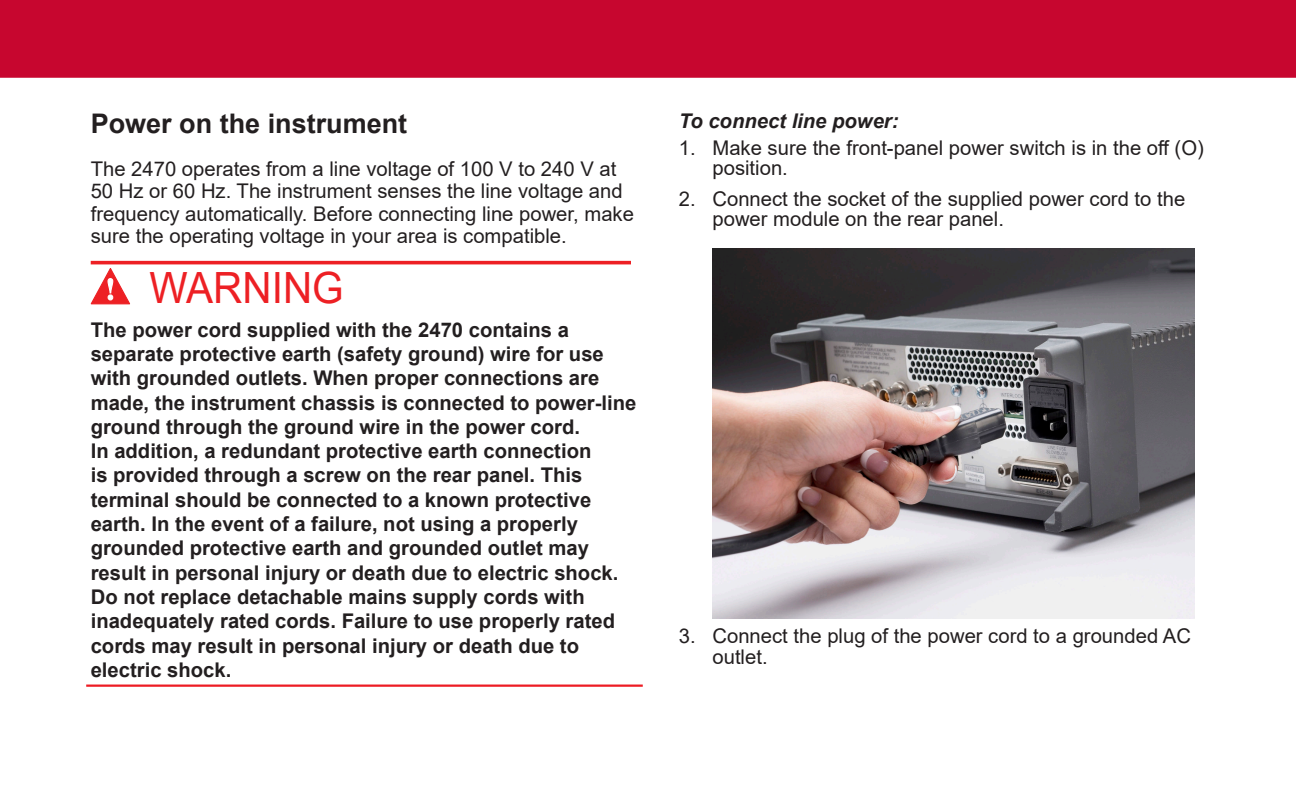
<style>
.page{position:relative;width:1296px;height:810px;background:#fff}
.page>*{position:absolute;margin:0;border:0;box-sizing:border-box;transform-origin:0 0}
.t1{font:42.98px "Arial";color:#ed2024;scale:.94 1}
.t2{font:700 27px "Arial";color:#231f20}
.t3{font:700 20.25px/24.3px "Arial";color:#231f20}
.t4{font:20.25px/22.5px "Arial";color:#231f20}
.t5{font:italic 700 20.25px "Arial";color:#231f20}
</style>
<div class="page">
<div style="left:0;top:0;width:1296px;height:78px;background:#c7062f"></div>
<hr style="left:86px;top:685px;width:557px;height:2px;background:#ed1c24">
<hr style="left:91px;top:261px;width:540px;height:3px;background:#ed2024">
<svg style="left:91px;top:268px;width:39px;height:37px"></svg>
<img style="left:713px;top:249px;width:481px;height:369px">
<h2 class="t2" style="left:91px;top:105px;width:318px">Power on the instrument</h2>
<p class="t4" style="left:91px;top:157px;width:545px">The 2470 operates from a line voltage of 100 V to 240 V at 50 Hz or 60 Hz. The instrument senses the line voltage and frequency automatically. Before connecting line power, make sure the operating voltage in your area is compatible.</p>
<h1 class="t1" style="left:150px;top:258px;width:208px">WARNING</h1>
<p class="t3" style="left:91px;top:318px;width:547px">The power cord supplied with the 2470 contains a separate protective earth (safety ground) wire for use with grounded outlets. When proper connections are made, the instrument chassis is connected to power‑line ground through the ground wire in the power cord.<br>In addition, a redundant protective earth connection<br>is provided through a screw on the rear panel. This terminal should be connected to a known protective earth. In the event of a failure, not using a properly grounded protective earth and grounded outlet may result in personal injury or death due to electric shock.<br>Do not replace detachable mains supply cords with inadequately rated cords. Failure to use properly rated cords may result in personal injury or death due to electric shock.</p>
<p class="t5" style="left:679px;top:108px;width:221px">To connect line power:</p>
<p class="t4" style="left:713px;top:138px;width:493px;line-height:20.2px;text-indent:-34px">1. Make sure the front‑panel power switch is in the off (O) position.</p>
<p class="t4" style="left:713px;top:188px;width:474px;line-height:20.2px;text-indent:-34px">2. Connect the socket of the supplied power cord to the power module on the rear panel.</p>
<p class="t4" style="left:713px;top:626px;width:480px;line-height:20.2px;text-indent:-34px">3. Connect the plug of the power cord to a grounded AC outlet.</p>
</div>
